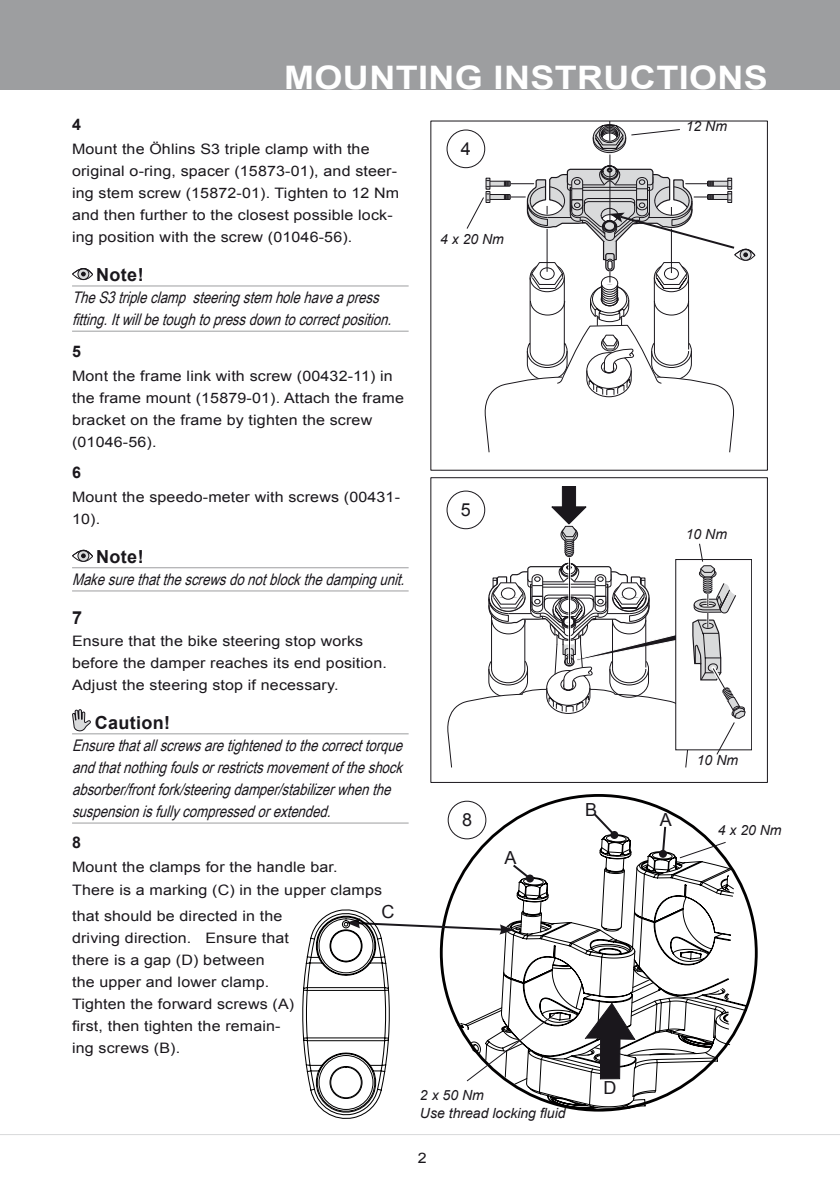
<style>
.page{position:relative;width:840px;height:1191px;background:#fff}
.page>*{position:absolute;margin:0;border:0;box-sizing:border-box;transform-origin:0 0}
.t1{font:700 32.4px "Arial";letter-spacing:.01em;color:#fff;scale:1.11 1}
.t2{font:700 18px "Arial";letter-spacing:.02em;color:#1a171c}
.t3{font:18px "Arial";color:#1a171c}
.t4{font:italic 16px/22px "Arial Narrow";color:#1a171c}
.t5{font:700 16px "Arial";color:#1a171c}
.t6{font:14.4px/22px "Arial";letter-spacing:.01em;color:#1a171c;scale:1.11 1}
.t7{font:italic 14px/18px "Arial";color:#1a171c}
</style>
<div class="page">
<div style="left:0;top:0;width:839px;height:90px;background:#9d9ea0"></div>
<hr style="left:0;top:1134px;width:839px;height:1px;background:#d9dadb">
<hr style="left:72px;top:286px;width:336px;height:1px;background:#9d9ea0">
<hr style="left:72px;top:331px;width:336px;height:1px;background:#9d9ea0">
<hr style="left:72px;top:567px;width:336px;height:1px;background:#9d9ea0">
<hr style="left:72px;top:590px;width:336px;height:1px;background:#9d9ea0">
<hr style="left:72px;top:733px;width:336px;height:1px;background:#9d9ea0">
<hr style="left:72px;top:822px;width:336px;height:1px;background:#9d9ea0">
<svg style="left:72px;top:268px;width:20px;height:12px"></svg>
<div style="left:72px;top:268px;width:21px;height:12px;border:1px solid #1a171c;border-radius:50%"></div>
<svg style="left:78px;top:268px;width:11px;height:11px"></svg>
<div style="left:77px;top:268px;width:12px;height:12px;border:1px solid #1a171c;border-radius:50%"></div>
<svg style="left:72px;top:268px;width:21px;height:8px"></svg>
<div style="left:72px;top:550px;width:21px;height:12px;border:1px solid #1a171c;border-radius:50%"></div>
<svg style="left:78px;top:550px;width:11px;height:11px"></svg>
<div style="left:77px;top:550px;width:12px;height:12px;border:1px solid #1a171c;border-radius:50%"></div>
<svg style="left:72px;top:550px;width:21px;height:8px"></svg>
<svg style="left:72px;top:709px;width:19px;height:22px"></svg>
<div style="left:446px;top:129px;width:39px;height:39px;border:1px solid #1a171c;border-radius:50%"></div>
<div style="left:561px;top:486px;width:14px;height:29px;background:#1a171c;border:1px solid #1a171c"></div>
<div style="left:430px;top:477px;width:337px;height:306px;border:1px solid #1a171c"></div>
<div style="left:446px;top:490px;width:39px;height:39px;border:1px solid #1a171c;border-radius:50%"></div>
<div style="left:447px;top:800px;width:39px;height:39px;border:1px solid #1a171c;border-radius:50%"></div>
<svg style="left:465px;top:121px;width:289px;height:331px"></svg>
<svg style="left:447px;top:506px;width:299px;height:261px"></svg>
<svg style="left:302px;top:811px;width:432px;height:308px"></svg>
<h1 class="t1" style="left:284px;top:56px;width:96px">MOUNTIN</h1>
<h1 class="t1" style="left:454px;top:56px;width:54px">G INST</h1>
<h1 class="t1" style="left:577px;top:56px;width:65px">RUCTI</h1>
<h1 class="t1" style="left:688px;top:56px;width:48px">ONS</h1>
<p class="t5" style="left:72px;top:114px;width:10px">4</p>
<p class="t6" style="left:72px;top:138px;width:296px">Mount the Öhlins S3 triple clamp with the original o-ring, spacer (15873-01), and steer&shy;ing stem screw (15872-01). Tighten to 12 Nm and then further to the closest possible lock&shy;ing position with the screw (01046-56).</p>
<p class="t2" style="left:96px;top:263px;width:49px">NOTE!</p>
<p class="t4" style="left:72px;top:286px;width:326px">TheS3tripleclamp steeringstemholehaveapress fitting.Itwillbetoughtopressdowntocorrectposition.</p>
<p class="t5" style="left:72px;top:340px;width:10px">5</p>
<p class="t6" style="left:72px;top:365px;width:300px">Mont the frame link with screw (00432-11) in the frame mount (15879-01). Attach the frame bracket on the frame by tighten the screw (01046-56).</p>
<p class="t5" style="left:72px;top:462px;width:10px">6</p>
<p class="t6" style="left:72px;top:486px;width:297px">Mount the speedo-meter with screws (00431-<br>10).</p>
<p class="t2" style="left:96px;top:544px;width:49px">NOTE!</p>
<p class="t4" style="left:72px;top:568px;width:339px">Makesurethatthescrewsdonotblockthedampingunit.</p>
<p class="t2" style="left:72px;top:605px;width:12px">7</p>
<p class="t6" style="left:72px;top:630px;width:285px">Ensure that the bike steering stop works before the damper reaches its end position.<br>Adjust the steering stop if necessary.</p>
<p class="t2" style="left:95px;top:711px;width:77px">CAUTION!</p>
<p class="t4" style="left:72px;top:734px;width:337px">Ensurethatallscrewsaretightenedtothecorrecttorque andthatnothingfoulsorrestrictsmovementoftheshock absorber/frontfork/steeringdamper/stabilizerwhenthe suspensionisfullycompressedorextended.</p>
<p class="t5" style="left:72px;top:832px;width:10px">8</p>
<p class="t6" style="left:72px;top:856px;width:281px">Mount the clamps for the handle bar.<br>There is a marking (C) in the upper clamps</p>
<p class="t6" style="left:72px;top:905px;width:201px">that should be directed in the driving direction. Ensure that there is a gap (D) between<br>the upper and lower clamp.<br>Tighten the forward screws (A) first, then tighten the remain&shy;ing screws (B).</p>
<p class="t3" style="left:381px;top:899px;width:14px">C</p>
<p class="t3" style="left:460px;top:137px;width:12px">4</p>
<p class="t7" style="left:440px;top:231px;width:65px">4 x 20 Nm</p>
<p class="t3" style="left:460px;top:498px;width:12px">5</p>
<p class="t3" style="left:462px;top:808px;width:12px">8</p>
<p class="t3" style="left:504px;top:845px;width:14px">A</p>
<p class="t7" style="left:420px;top:1086px;width:147px">2 x 50 Nm<br>Use thread locking fluid</p>
<p class="t6" style="left:417px;top:1147px;width:10px">2</p>
<p class="t3" style="left:584px;top:798px;width:14px">B</p>
<p class="t3" style="left:603px;top:1076px;width:14px">D</p>
<p class="t7" style="left:685px;top:117px;width:43px">12 Nm</p>
<p class="t7" style="left:685px;top:526px;width:43px">10 Nm</p>
<p class="t3" style="left:659px;top:808px;width:14px">A</p>
<p class="t7" style="left:696px;top:751px;width:43px">10 Nm</p>
<p class="t7" style="left:717px;top:821px;width:65px">4 x 20 Nm</p>
</div>
